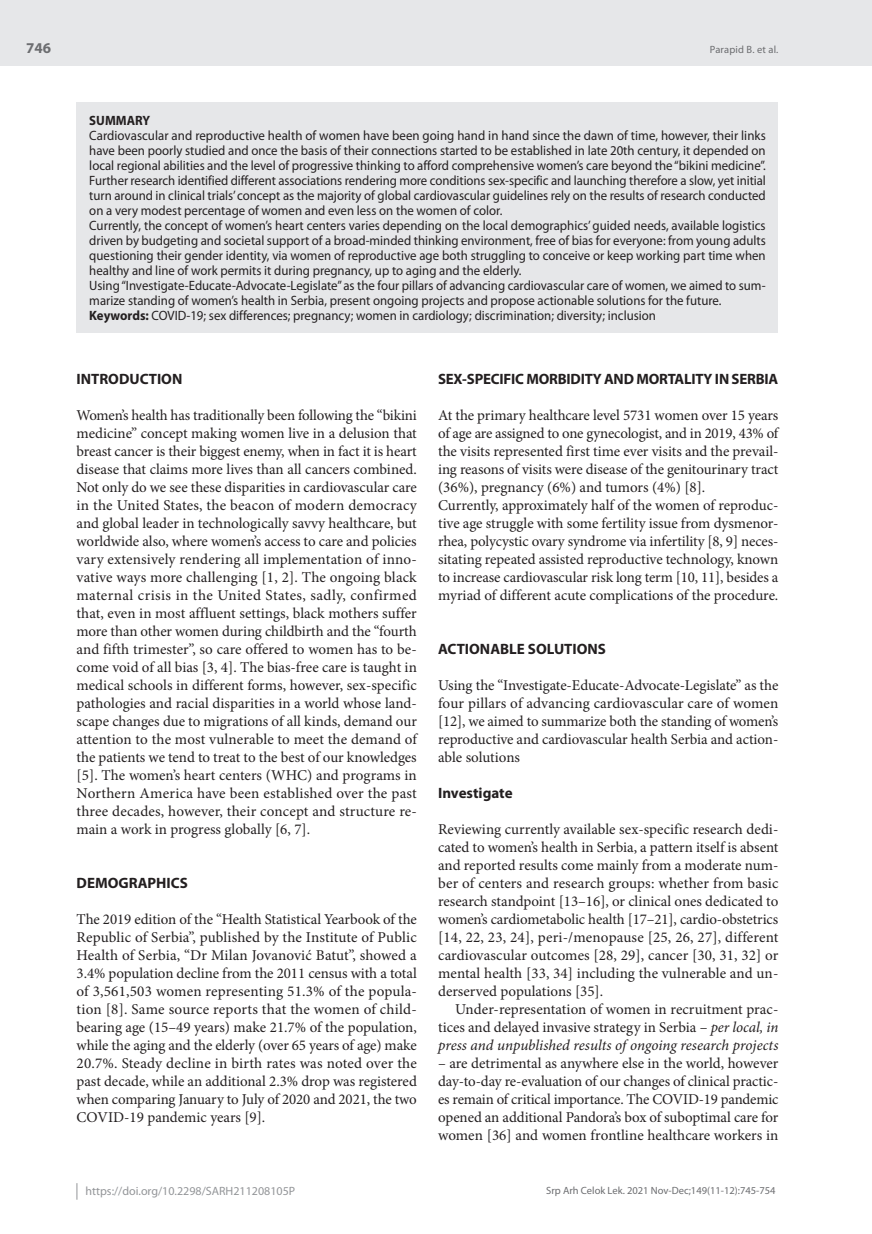
<style>
.page{position:relative;width:872px;height:1234px;background:#fff}
.page>*{position:absolute;margin:0;border:0;box-sizing:border-box;transform-origin:0 0}
.t1{font:15px/18px "Minion Pro";letter-spacing:-.005em;color:#231f20;text-align:justify}
.t2{font:700 15px "Myriad Pro";color:#231f20}
.t3{font:700 15px "Myriad Pro";color:#6c6d70}
.t4{font:13.5px/15px "Myriad Pro";color:#231f20;scale:.95 1}
.t5{font:700 13.5px "Myriad Pro";color:#231f20;scale:.95 1}
.t6{font:12px "Myriad Pro";color:#939598}
.t7{font:10.5px "Myriad Pro";color:#6c6d70}
.s1{font-weight:700}
.s2{font-style:italic}
</style>
<div class="page">
<div style="left:0;top:0;width:872px;height:66px;background:#e6e7e9"></div>
<svg style="left:77px;top:1183px;width:1px;height:16px"></svg>
<div style="left:77px;top:102px;width:701px;height:231px;background:#e6e7e9"></div>
<p class="t3" style="left:26px;top:38px;width:26px">746</p>
<p class="t7" style="left:710px;top:43px;width:70px">Parapid B. et al.</p>
<p class="t5" style="left:89px;top:112px;width:66px">SUMMARY</p>
<p class="t4" style="left:89px;top:128px;width:713px">Cardiovascular and reproductive health of women have been going hand in hand since the dawn of time, however, their links have been poorly studied and once the basis of their connections started to be established in late 20th century, it depended on local regional abilities and the level of progressive thinking to afford comprehensive women’s care beyond the “bikini medicine”.<br>Further research identified different associations rendering more conditions sex-specific and launching therefore a slow, yet initial turn around in clinical trials’ concept as the majority of global cardiovascular guidelines rely on the results of research conducted on a very modest percentage of women and even less on the women of color.<br>Currently, the concept of women’s heart centers varies depending on the local demographics’ guided needs, available logistics driven by budgeting and societal support of a broad-minded thinking environment, free of bias for everyone: from young adults questioning their gender identity, via women of reproductive age both struggling to conceive or keep working part time when healthy and line of work permits it during pregnancy, up to aging and the elderly.<br>Using “Investigate-Educate-Advocate-Legislate” as the four pillars of advancing cardiovascular care of women, we aimed to sum&shy;marize standing of women’s health in Serbia, present ongoing projects and propose actionable solutions for the future.<br><span class="s1">Keywords:</span> COVID-19; sex differences; pregnancy; women in cardiology; discrimination; diversity; inclusion</p>
<p class="t2" style="left:77px;top:369px;width:107px">INTRODUCTION</p>
<p class="t1" style="left:77px;top:406px;width:342px">Women’s health has traditionally been following the “bikini medicine” concept making women live in a delusion that breast cancer is their biggest enemy, when in fact it is heart disease that claims more lives than all cancers combined.<br>Not only do we see these disparities in cardiovascular care in the United States, the beacon of modern democracy and global leader in technologically savvy healthcare, but worldwide also, where women’s access to care and policies vary extensively rendering all implementation of inno&shy;vative ways more challenging [1, 2]. The ongoing black maternal crisis in the United States, sadly, confirmed that, even in most affluent settings, black mothers suffer more than other women during childbirth and the “fourth and fifth trimester”, so care offered to women has to be&shy;come void of all bias [3, 4]. The bias-free care is taught in medical schools in different forms, however, sex-specific pathologies and racial disparities in a world whose land&shy;scape changes due to migrations of all kinds, demand our attention to the most vulnerable to meet the demand of the patients we tend to treat to the best of our knowledges [5]. The women’s heart centers (WHC) and programs in Northern America have been established over the past three decades, however, their concept and structure re&shy;main a work in progress globally [6, 7].</p>
<p class="t2" style="left:77px;top:873px;width:113px">DEMOGRAPHICS</p>
<p class="t1" style="left:77px;top:910px;width:342px">The 2019 edition of the “Health Statistical Yearbook of the Republic of Serbia”, published by the Institute of Public Health of Serbia, “Dr Milan Jovanović Batut”, showed a 3.4% population decline from the 2011 census with a total of 3,561,503 women representing 51.3% of the popula&shy;tion [8]. Same source reports that the women of child&shy;bearing age (15–49 years) make 21.7% of the population, while the aging and the elderly (over 65 years of age) make 20.7%. Steady decline in birth rates was noted over the past decade, while an additional 2.3% drop was registered when comparing January to July of 2020 and 2021, the two COVID-19 pandemic years [9].</p>
<p class="t2" style="left:438px;top:369px;width:342px">SEX-SPECIFIC MORBIDITY AND MORTALITY IN SERBIA</p>
<p class="t1" style="left:438px;top:406px;width:342px;text-align:left">At the primary healthcare level 5731 women over 15 years of age are assigned to one gynecologist, and in 2019, 43% of the visits represented first time ever visits and the prevail&shy;ing reasons of visits were disease of the genitourinary tract (36%), pregnancy (6%) and tumors (4%) [8].<br>Currently, approximately half of the women of reproduc&shy;tive age struggle with some fertility issue from dysmenor&shy;rhea, polycystic ovary syndrome via infertility [8, 9] neces&shy;sitating repeated assisted reproductive technology, known to increase cardiovascular risk long term [10, 11], besides a myriad of different acute complications of the procedure.</p>
<p class="t2" style="left:438px;top:639px;width:169px">ACTIONABLE SOLUTIONS</p>
<p class="t1" style="left:438px;top:676px;width:342px">Using the “Investigate-Educate-Advocate-Legislate” as the four pillars of advancing cardiovascular care of women [12], we aimed to summarize both the standing of women’s reproductive and cardiovascular health Serbia and action&shy;able solutions</p>
<p class="t2" style="left:438px;top:783px;width:76px">Investigate</p>
<p class="t1" style="left:438px;top:820px;width:342px">Reviewing currently available sex-specific research dedi&shy;cated to women’s health in Serbia, a pattern itself is absent and reported results come mainly from a moderate num&shy;ber of centers and research groups: whether from basic research standpoint [13–16], or clinical ones dedicated to women’s cardiometabolic health [17–21], cardio-obstetrics [14, 22, 23, 24], peri-/menopause [25, 26, 27], different cardiovascular outcomes [28, 29], cancer [30, 31, 32] or mental health [33, 34] including the vulnerable and un&shy;derserved populations [35].</p>
<p class="t1" style="left:438px;top:1000px;width:342px;text-indent:17px">Under-representation of women in recruitment prac&shy;tices and delayed invasive strategy in Serbia – <span class="s2">per local, in press and unpublished results of ongoing research projects</span></p>
<p class="t1" style="left:438px;top:1054px;width:342px">– are detrimental as anywhere else in the world, however day-to-day re-evaluation of our changes of clinical practic&shy;es remain of critical importance. The COVID-19 pandemic opened an additional Pandora’s box of suboptimal care for women [36] and women frontline healthcare workers in</p>
<p class="t6" style="left:86px;top:1183px;width:211px">https://doi.org/10.2298/SARH211208105P</p>
<p class="t7" style="left:546px;top:1184px;width:231px">Srp Arh Celok Lek. 2021 Nov-Dec;149(11-12):745-754</p>
</div>
